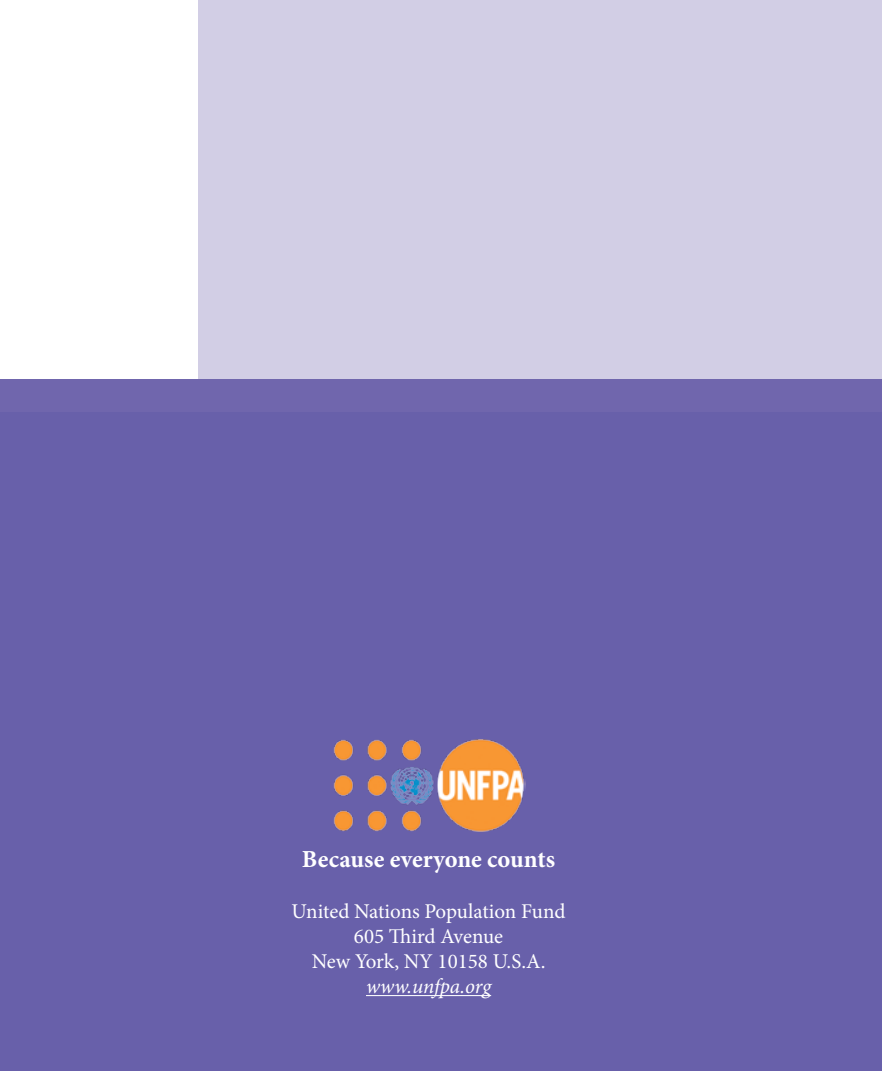
<style>
.page{position:relative;width:882px;height:1071px;background:#fff}
.page>*{position:absolute;margin:0;border:0;box-sizing:border-box;transform-origin:0 0}
.t1{font:700 24.5px "Minion Pro";color:#fff}
.t2{font:21px/25.2px "Minion Pro";letter-spacing:-.005em;color:#fff;text-align:center}
.t3{font:italic 21px "Minion Pro";letter-spacing:-.005em;color:#fff}
</style>
<div class="page">
<div style="left:0;top:379px;width:882px;height:692px;background:#6860aa"></div>
<img style="left:333px;top:739px;width:192px;height:92px">
<hr style="left:366px;top:995px;width:125px;height:1px;background:#fff">
<div style="left:198px;top:0;width:684px;height:379px;background:#d2cee5"></div>
<div style="left:0;top:379px;width:198px;height:32px;background:#7066ad"></div>
<p class="t1" style="left:302px;top:842px;width:255px">Because everyone counts</p>
<p class="t2" style="left:292px;top:899px;width:275px">United Nations Population Fund<br>605 Third Avenue<br>New York, NY 10158 U.S.A.</p>
<p class="t3" style="left:366px;top:972px;width:127px">www.unfpa.org</p>
</div>
